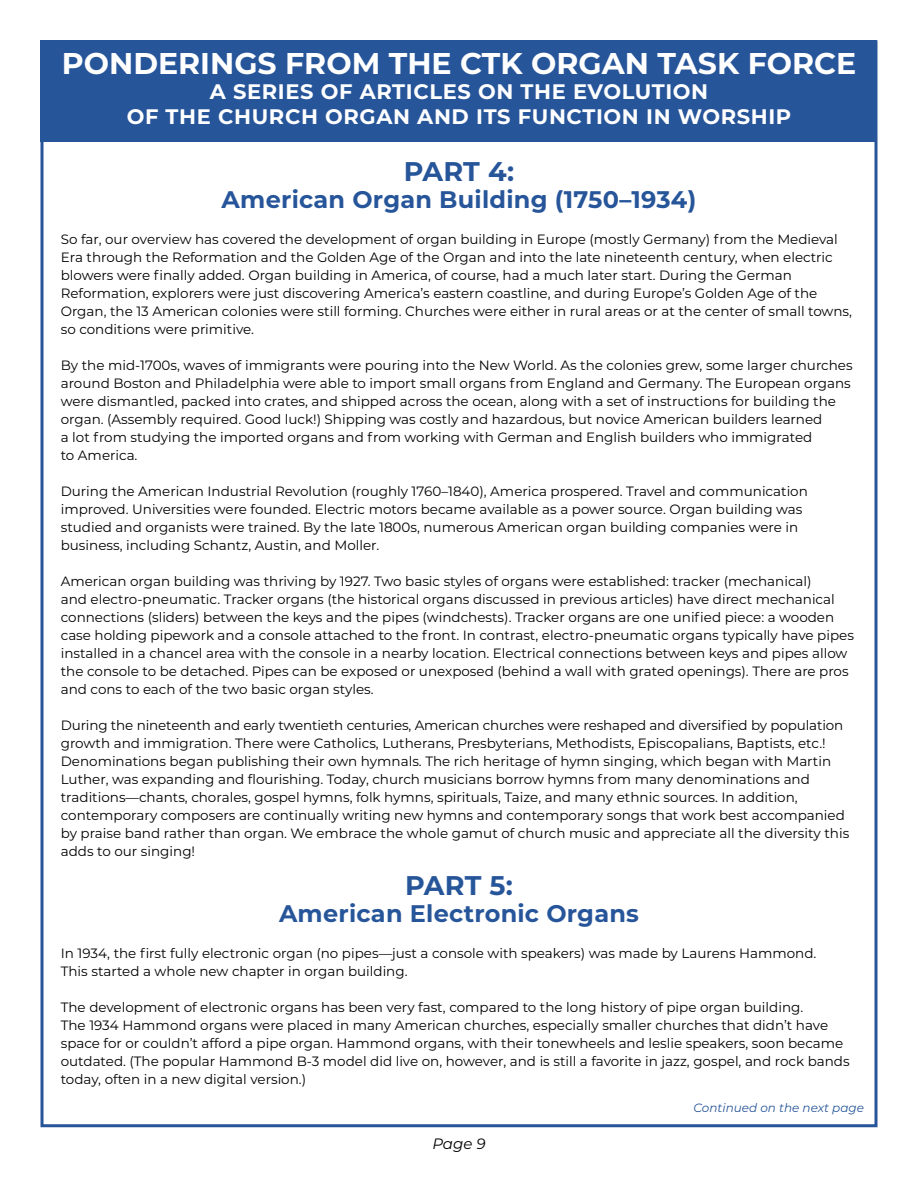
<style>
.page{position:relative;width:918px;height:1188px;background:#fff}
.page>*{position:absolute;margin:0;border:0;box-sizing:border-box;transform-origin:0 0}
.t1{font:700 30px "Montserrat";color:#fff}
.t2{font:700 27px "Montserrat";color:#27559a}
.t3{font:700 24px "Montserrat";letter-spacing:.01em;color:#27559a}
.t4{font:700 21px/25.2px "Montserrat";letter-spacing:.03em;color:#fff;text-align:center}
.t5{font:italic 15px "Montserrat";color:#000}
.t6{font:13.5px/18px "Montserrat";color:#000}
.t7{font:italic 12px "Montserrat";color:#27559a}
</style>
<div class="page">
<div style="left:40px;top:40px;width:838px;height:102px;background:#27559a"></div>
<h1 class="t1" style="left:62px;top:42px;width:796px">PONDERINGS FROM THE CTK ORGAN TASK FORCE</h1>
<h3 class="t4" style="left:127px;top:78px;width:666px">A SERIES OF ARTICLES ON THE EVOLUTION<br>OF THE CHURCH ORGAN AND ITS FUNCTION IN WORSHIP</h3>
<h2 class="t2" style="left:404px;top:152px;width:112px">PART 4:</h2>
<h3 class="t3" style="left:222px;top:183px;width:476px">American Organ Building (1750–1934)</h3>
<p class="t6" style="left:61px;top:230px;width:793px">So far, our overview has covered the development of organ building in Europe (mostly Germany) from the Medieval Era through the Reformation and the Golden Age of the Organ and into the late nineteenth century, when electric blowers were finally added. Organ building in America, of course, had a much later start. During the German Reformation, explorers were just discovering America’s eastern coastline, and during Europe’s Golden Age of the Organ, the 13 American colonies were still forming. Churches were either in rural areas or at the center of small towns, so conditions were primitive.</p>
<p class="t6" style="left:61px;top:356px;width:793px">By the mid-1700s, waves of immigrants were pouring into the New World. As the colonies grew, some larger churches around Boston and Philadelphia were able to import small organs from England and Germany. The European organs were dismantled, packed into crates, and shipped across the ocean, along with a set of instructions for building the organ. (Assembly required. Good luck!) Shipping was costly and hazardous, but novice American builders learned<br>a lot from studying the imported organs and from working with German and English builders who immigrated<br>to America.</p>
<p class="t6" style="left:61px;top:482px;width:749px">During the American Industrial Revolution (roughly 1760–1840), America prospered. Travel and communication improved. Universities were founded. Electric motors became available as a power source. Organ building was studied and organists were trained. By the late 1800s, numerous American organ building companies were in business, including Schantz, Austin, and Moller.</p>
<p class="t6" style="left:61px;top:572px;width:795px">American organ building was thriving by 1927. Two basic styles of organs were established: tracker (mechanical)<br>and electro-pneumatic. Tracker organs (the historical organs discussed in previous articles) have direct mechanical connections (sliders) between the keys and the pipes (windchests). Tracker organs are one unified piece: a wooden case holding pipework and a console attached to the front. In contrast, electro-pneumatic organs typically have pipes installed in a chancel area with the console in a nearby location. Electrical connections between keys and pipes allow the console to be detached. Pipes can be exposed or unexposed (behind a wall with grated openings). There are pros and cons to each of the two basic organ styles.</p>
<p class="t6" style="left:61px;top:716px;width:790px">During the nineteenth and early twentieth centuries, American churches were reshaped and diversified by population growth and immigration. There were Catholics, Lutherans, Presbyterians, Methodists, Episcopalians, Baptists, etc.!<br>Denominations began publishing their own hymnals. The rich heritage of hymn singing, which began with Martin Luther, was expanding and flourishing. Today, church musicians borrow hymns from many denominations and traditions—chants, chorales, gospel hymns, folk hymns, spirituals, Taize, and many ethnic sources. In addition, contemporary composers are continually writing new hymns and contemporary songs that work best accompanied by praise band rather than organ. We embrace the whole gamut of church music and appreciate all the diversity this adds to our singing!</p>
<h2 class="t2" style="left:405px;top:866px;width:109px">PART 5:</h2>
<h3 class="t3" style="left:279px;top:897px;width:361px">American Electronic Organs</h3>
<p class="t6" style="left:61px;top:944px;width:757px">In 1934, the first fully electronic organ (no pipes—just a console with speakers) was made by Laurens Hammond.<br>This started a whole new chapter in organ building.</p>
<p class="t6" style="left:61px;top:998px;width:790px">The development of electronic organs has been very fast, compared to the long history of pipe organ building.<br>The 1934 Hammond organs were placed in many American churches, especially smaller churches that didn’t have space for or couldn’t afford a pipe organ. Hammond organs, with their tonewheels and leslie speakers, soon became outdated. (The popular Hammond B-3 model did live on, however, and is still a favorite in jazz, gospel, and rock bands today, often in a new digital version.)</p>
<p class="t7" style="left:694px;top:1099px;width:172px">Continued on the next page</p>
<p class="t5" style="left:432px;top:1133px;width:55px">Page 9</p>
</div>
